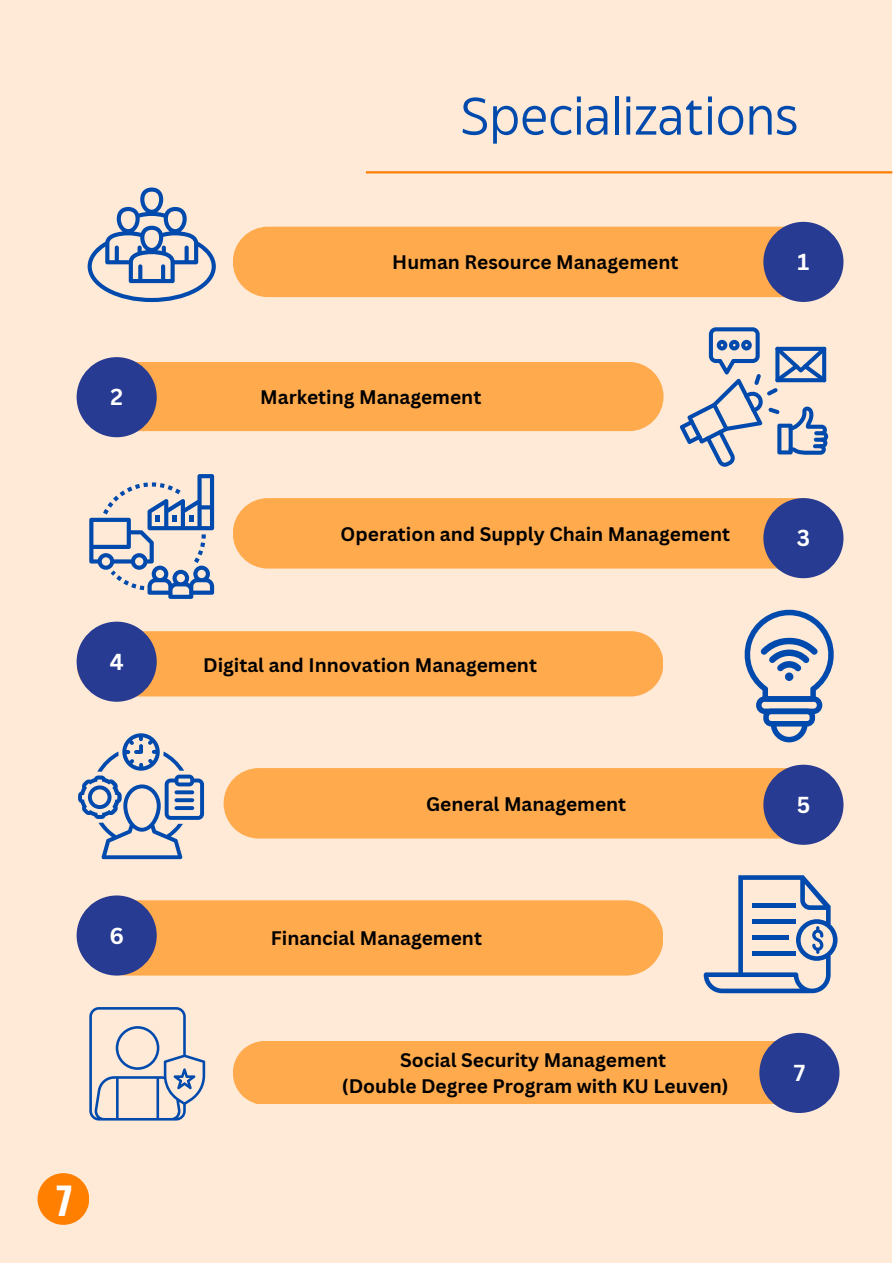
<style>
.page{position:relative;width:893px;height:1264px;background:#fff}
.page>*{position:absolute;margin:0;border:0;box-sizing:border-box;transform-origin:0 0}
.t1{font:52.5px "Eastman Grotesque";color:#004aad}
.t2{font:700 37.5px "Oswald";color:#fff}
.t3{font:700 22.5px "Canva Sans";color:#fff}
.t4{font:700 19.05px/25.8px "Canva Sans";color:#000;text-align:center}
</style>
<div class="page">
<div style="left:0;top:0;width:891px;height:1262px;background:#ffead7"></div>
<div style="left:38px;top:1173px;width:51px;height:51px;background:#ff7f00;border-radius:50%"></div>
<div style="left:233px;top:227px;width:604px;height:70px;background:#ffaa4d;border-radius:35px"></div>
<div style="left:78px;top:362px;width:585px;height:69px;background:#ffaa4d;border-radius:35px"></div>
<div style="left:233px;top:498px;width:604px;height:70px;background:#ffaa4d;border-radius:35px"></div>
<div style="left:77px;top:631px;width:585px;height:65px;background:#ffaa4d"></div>
<div style="left:223px;top:768px;width:605px;height:70px;background:#ffaa4d;border-radius:35px"></div>
<div style="left:89px;top:900px;width:573px;height:75px;background:#ffaa4d"></div>
<div style="left:233px;top:1041px;width:604px;height:62px;background:#ffaa4d"></div>
<div style="left:763px;top:222px;width:80px;height:80px;background:#263b91;border-radius:50%"></div>
<div style="left:77px;top:357px;width:80px;height:80px;background:#263b91;border-radius:50%"></div>
<div style="left:763px;top:498px;width:80px;height:80px;background:#263b91;border-radius:50%"></div>
<div style="left:763px;top:764px;width:80px;height:80px;background:#263b91;border-radius:50%"></div>
<div style="left:77px;top:621px;width:80px;height:80px;background:#263b91;border-radius:50%"></div>
<div style="left:77px;top:895px;width:80px;height:80px;background:#263b91;border-radius:50%"></div>
<div style="left:759px;top:1032px;width:80px;height:80px;background:#263b91;border-radius:50%"></div>
<hr style="left:366px;top:171px;width:526px;height:2px;background:#ff7f00">
<svg style="left:88px;top:187px;width:128px;height:115px"></svg>
<svg style="left:679px;top:327px;width:149px;height:140px"></svg>
<svg style="left:89px;top:474px;width:125px;height:125px"></svg>
<svg style="left:744px;top:609px;width:90px;height:133px"></svg>
<svg style="left:78px;top:733px;width:126px;height:126px"></svg>
<svg style="left:703px;top:875px;width:134px;height:118px"></svg>
<svg style="left:89px;top:1007px;width:116px;height:113px"></svg>
<p class="t3" style="left:110px;top:381px;width:14px">2</p>
<p class="t3" style="left:110px;top:646px;width:15px">4</p>
<p class="t3" style="left:109px;top:919px;width:16px">6</p>
<h2 class="t2" style="left:56px;top:1171px;width:18px">7</h2>
<h1 class="t1" style="left:460px;top:96px;width:339px">Specializations</h1>
<p class="t4" style="left:392px;top:249px;width:287px">Human Resource Management</p>
<p class="t4" style="left:260px;top:383px;width:222px">Marketing Management</p>
<p class="t4" style="left:340px;top:520px;width:391px">Operation and Supply Chain Management</p>
<p class="t4" style="left:203px;top:651px;width:335px">Digital and Innovation Management</p>
<p class="t4" style="left:426px;top:790px;width:202px">General Management</p>
<p class="t4" style="left:271px;top:925px;width:213px">Financial Management</p>
<p class="t4" style="left:342px;top:1046px;width:388px">Social Security Management<br>(Double Degree Program with KU Leuven)</p>
<p class="t3" style="left:797px;top:246px;width:13px">1</p>
<p class="t3" style="left:796px;top:522px;width:15px">3</p>
<p class="t3" style="left:796px;top:789px;width:15px">5</p>
<p class="t3" style="left:793px;top:1057px;width:13px">7</p>
</div>
